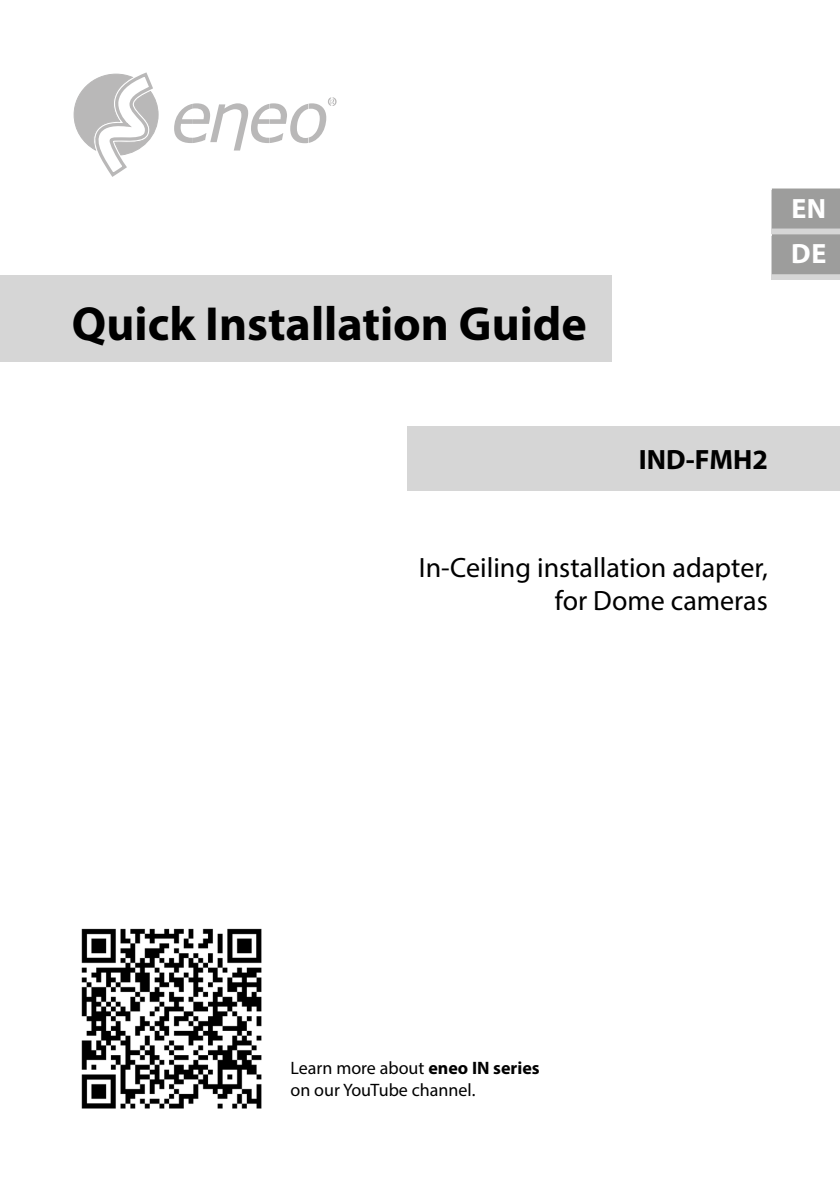
<style>
.page{position:relative;width:840px;height:1191px;background:#fff}
.page>*{position:absolute;margin:0;border:0;box-sizing:border-box;transform-origin:0 0}
.t1{font:700 48px "Myriad Pro";color:#000}
.t2{font:28px/33.6px "Myriad Pro";color:#000;text-align:right}
.t3{font:700 28px "Myriad Pro";color:#000}
.t4{font:700 28px/45.6px "Myriad Pro";color:#fff}
.t5{font:18px/21.6px "Myriad Pro";color:#000}
.s1{font-weight:700}
</style>
<div class="page">
<svg style="left:771px;top:228px;width:68px;height:6px"></svg>
<div style="left:771px;top:188px;width:68px;height:40px;background:#9d9d9c"></div>
<div style="left:771px;top:236px;width:68px;height:43px;background:linear-gradient(to right,#cfcfce,#cfcfce)"></div>
<div style="left:771px;top:234px;width:68px;height:40px;background:#9d9d9c"></div>
<img style="left:81px;top:928px;width:181px;height:181px">
<svg style="left:174px;top:97px;width:162px;height:53px"></svg>
<svg style="left:73px;top:72px;width:86px;height:105px"></svg>
<div style="left:0;top:275px;width:611px;height:86px;background:#d6d6d6"></div>
<div style="left:408px;top:426px;width:431px;height:65px;background:#d6d6d6"></div>
<h1 class="t1" style="left:72px;top:292px;width:516px">Quick Installation Guide</h1>
<h2 class="t4" style="left:790px;top:184px;width:36px">EN<br>DE</h2>
<h2 class="t3" style="left:638px;top:441px;width:131px">IND-FMH2</h2>
<h2 class="t2" style="left:418px;top:550px;width:350px">In-Ceiling installation adapter, for Dome cameras</h2>
<p class="t5" style="left:290px;top:1057px;width:250px">Learn more about <span class="s1">eneo IN series </span>on our YouTube channel.</p>
</div>
